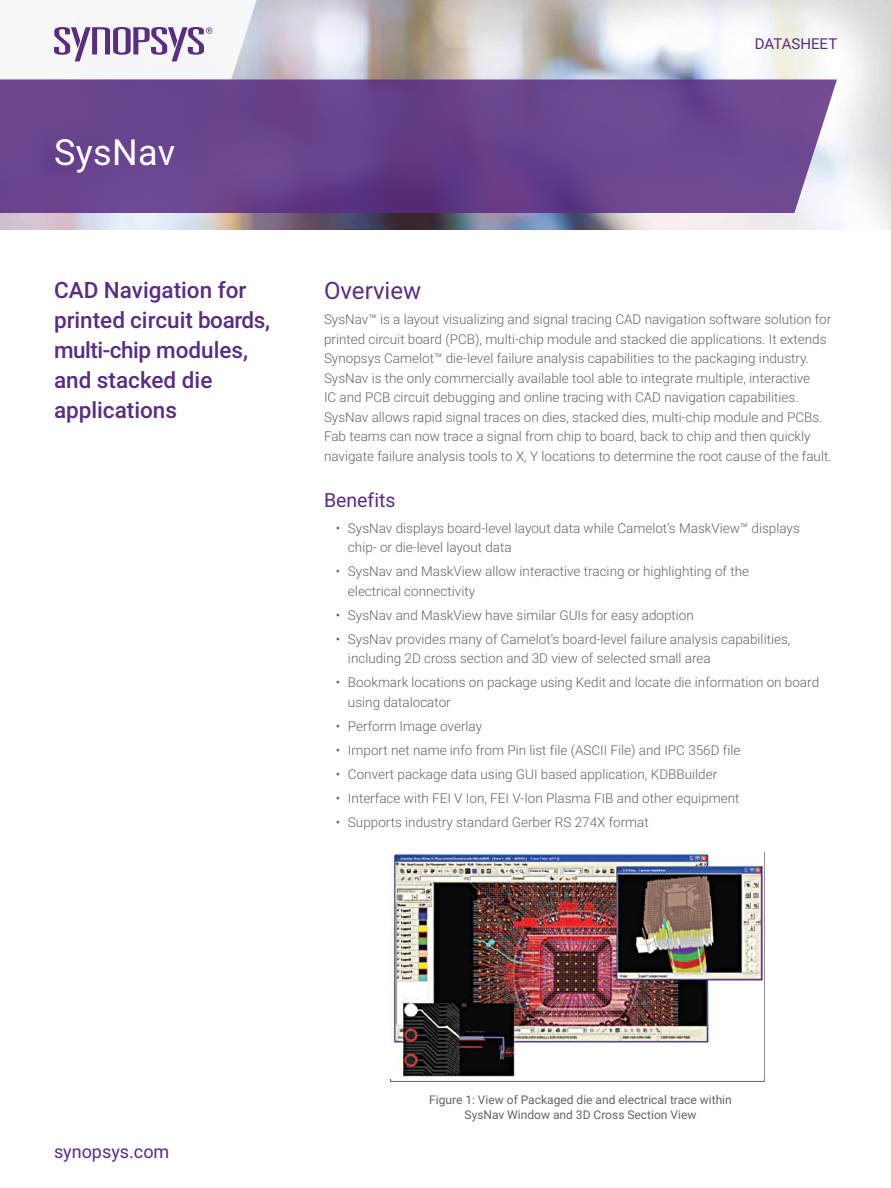
<style>
.page{position:relative;width:891px;height:1188px;background:#fff}
.page>*{position:absolute;margin:0;border:0;box-sizing:border-box;transform-origin:0 0}
.t1{font:36px "Roboto";letter-spacing:.01em;color:#fff}
.HEADING_0__OVERVIEW{font:24px "Roboto";color:#5a2c82}
.BENEFIT_STATEMENT{font:500 22.5px/30px "Roboto";color:#5a2c82}
.HEADING_1{font:19.5px "Roboto";color:#5a2c82}
.t2{font:18px "Roboto";color:#5a2c82}
.t3{font:15px "Roboto";color:#5a2c82}
.BODY_COPY{font:300 13.5px/19.5px "Roboto";color:#636466}
.FIGURE_CAPTION{font:12px/15px "Roboto";color:#636466;text-align:center}
</style>
<div class="page">
<img style="left:0;top:0;width:891px;height:230px">
<svg style="left:0;top:0;width:270px;height:80px"></svg>
<svg style="left:0;top:80px;width:837px;height:133px;background:#6a448e"></svg>
<img style="left:391px;top:853px;width:372px;height:224px">
<p class="t1" style="left:54px;top:127px;width:123px">SysNav</p>
<p class="BENEFIT_STATEMENT" style="left:54px;top:274px;width:218px">CAD Navigation for printed circuit boards, multi-chip modules, and stacked die applications</p>
<p class="t3" style="left:755px;top:33px;width:84px">DATASHEET</p>
<p class="HEADING_0__OVERVIEW" style="left:324px;top:273px;width:99px">Overview</p>
<p class="BODY_COPY" style="left:324px;top:309px;width:509px">SysNav™ is a layout visualizing and signal tracing CAD navigation software solution for printed circuit board (PCB), multi-chip module and stacked die applications. It extends Synopsys Camelot™ die-level failure analysis capabilities to the packaging industry.<br>SysNav is the only commercially available tool able to integrate multiple, interactive<br>IC and PCB circuit debugging and online tracing with CAD navigation capabilities.<br>SysNav allows rapid signal traces on dies, stacked dies, multi-chip module and PCBs.<br>Fab teams can now trace a signal from chip to board, back to chip and then quickly navigate failure analysis tools to X, Y locations to determine the root cause of the fault.</p>
<p class="HEADING_1" style="left:324px;top:487px;width:73px">Benefits</p>
<p class="BODY_COPY" style="left:348px;top:518px;width:453px;text-indent:-12px">• SysNav displays board-level layout data while Camelot’s MaskView™ displays chip- or die-level layout data</p>
<p class="BODY_COPY" style="left:348px;top:561px;width:403px;text-indent:-12px">• SysNav and MaskView allow interactive tracing or highlighting of the electrical connectivity</p>
<p class="BODY_COPY" style="left:336px;top:605px;width:359px">• SysNav and MaskView have similar GUIs for easy adoption</p>
<p class="BODY_COPY" style="left:348px;top:629px;width:444px;text-indent:-12px">• SysNav provides many of Camelot’s board-level failure analysis capabilities, including 2D cross section and 3D view of selected small area</p>
<p class="BODY_COPY" style="left:348px;top:672px;width:473px;text-indent:-12px">• Bookmark locations on package using Kedit and locate die information on board using datalocator</p>
<p class="BODY_COPY" style="left:336px;top:716px;width:148px">• Perform Image overlay</p>
<p class="BODY_COPY" style="left:336px;top:740px;width:406px">• Import net name info from Pin list file (ASCII File) and IPC 356D file</p>
<p class="BODY_COPY" style="left:336px;top:764px;width:383px">• Convert package data using GUI based application, KDBBuilder</p>
<p class="BODY_COPY" style="left:336px;top:788px;width:405px">• Interface with FEI V Ion, FEI V-Ion Plasma FIB and other equipment</p>
<p class="BODY_COPY" style="left:336px;top:812px;width:314px">• Supports industry standard Gerber RS 274X format</p>
<h3 class="t2" style="left:54px;top:1139px;width:117px">synopsys.com</h3>
<p class="FIGURE_CAPTION" style="left:429px;top:1092px;width:304px">Figure 1: View of Packaged die and electrical trace within<br>SysNav Window and 3D Cross Section View</p>
</div>
